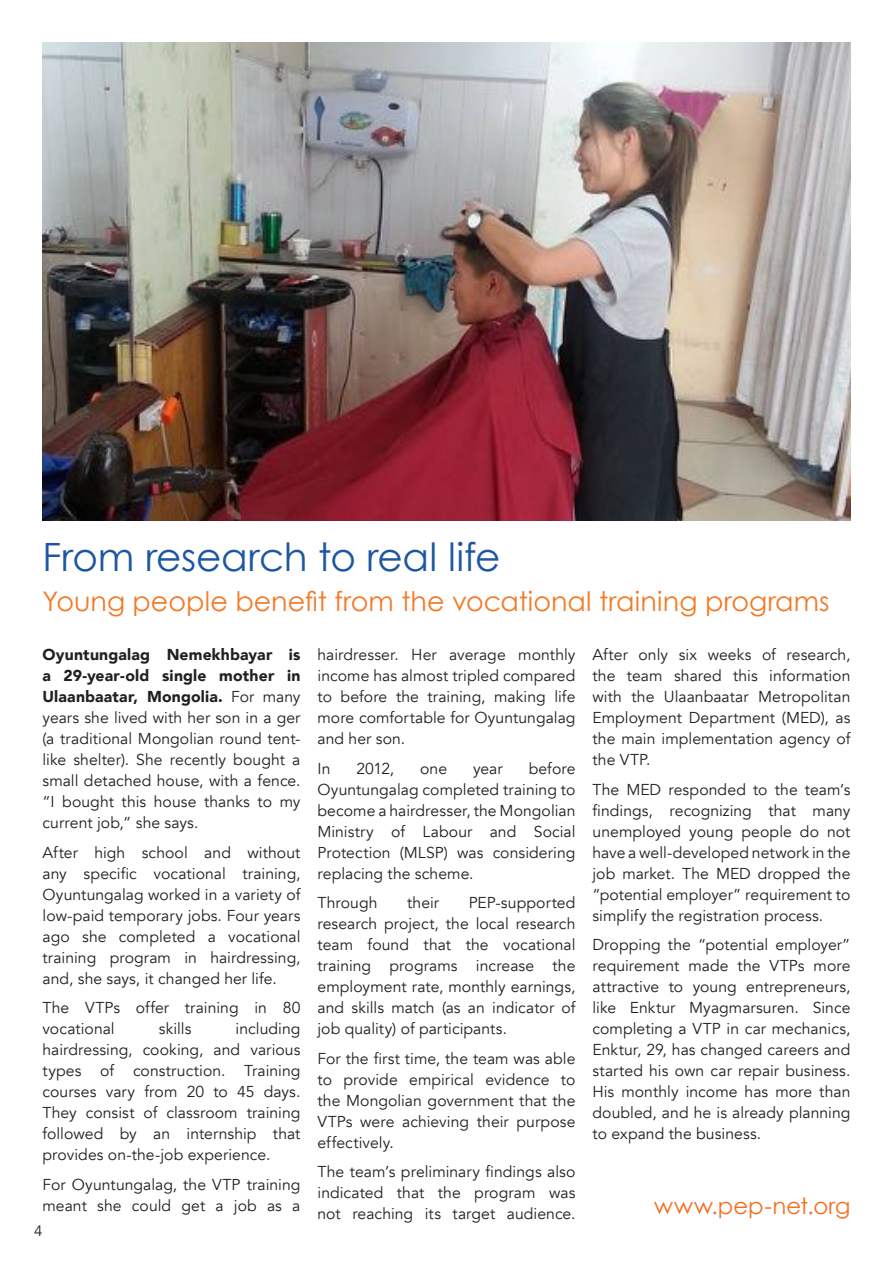
<style>
.page{position:relative;width:893px;height:1263px;background:#fff}
.page>*{position:absolute;margin:0;border:0;box-sizing:border-box;transform-origin:0 0}
.t1{font:39px "Century Gothic";letter-spacing:-.01em;color:#1d56a2}
.t2{font:27px "Century Gothic";color:#f47925}
.t3{font:22.5px "Century Gothic";color:#f36f21}
.t4{font:15.75px/21px "Avenir";letter-spacing:.005em;color:#231f20;text-align:justify}
.t5{font:15px "Avenir";color:#231f20}
.s1{font-weight:900}
</style>
<div class="page">
<img style="left:43px;top:43px;width:807px;height:478px">
<h1 class="t1" style="left:43px;top:532px;width:459px">From research to real life</h1>
<h2 class="t2" style="left:43px;top:584px;width:789px">Young people benefit from the vocational training programs</h2>
<p class="t4" style="left:43px;top:644px;width:259px"><span class="s1">Oyuntungalag Nemekhbayar is a 29-year-old single mother in Ulaanbaatar, Mongolia.</span> For many years she lived with her son in a ger (a traditional Mongolian round tent&shy;like shelter). She recently bought a small detached house, with a fence. “I bought this house thanks to my current job,” she says.</p>
<p class="t4" style="left:43px;top:842px;width:259px">After high school and without any specific vocational training, Oyuntungalag worked in a variety of low-paid temporary jobs. Four years ago she completed a vocational training program in hairdressing, and, she says, it changed her life.</p>
<p class="t4" style="left:43px;top:997px;width:259px">The VTPs offer training in 80 vocational</p>
<p class="t4" style="left:43px;top:1018px;width:259px;text-indent:193px">including hairdressing, cooking, and various types of construction. Training courses vary from 20 to 45 days.<br>They consist of classroom training followed by an internship that provides on-the-job experience.</p>
<p class="t4" style="left:43px;top:1174px;width:259px">For Oyuntungalag, the VTP training meant she could get a job as a</p>
<p class="t4" style="left:159px;top:1018px;width:34px">skills</p>
<p class="t5" style="left:34px;top:1221px;width:10px">4</p>
<p class="t4" style="left:317px;top:644px;width:259px">hairdresser. Her average monthly income has almost tripled compared to before the training, making life more comfortable for Oyuntungalag and her son.</p>
<p class="t4" style="left:317px;top:758px;width:14px">In</p>
<p class="t4" style="left:356px;top:758px;width:39px">2012,</p>
<p class="t4" style="left:420px;top:758px;width:29px">one</p>
<p class="t4" style="left:473px;top:758px;width:31px">year</p>
<p class="t4" style="left:317px;top:758px;width:259px;text-indent:211px">before Oyuntungalag completed training to become a hairdresser, the Mongolian Ministry of Labour and Social Protection (MLSP) was considering replacing the scheme.</p>
<p class="t4" style="left:317px;top:892px;width:61px">Through</p>
<p class="t4" style="left:407px;top:892px;width:33px">their</p>
<p class="t4" style="left:317px;top:892px;width:259px;text-indent:151px">PEP-supported research project, the local research team found that the vocational training programs increase the employment rate, monthly earnings, and skills match (as an indicator of job quality) of participants.</p>
<p class="t4" style="left:317px;top:1048px;width:259px">For the first time, the team was able to provide empirical evidence to the Mongolian government that the VTPs were achieving their purpose effectively.</p>
<p class="t4" style="left:317px;top:1161px;width:259px">The team’s preliminary findings also indicated that the program was not reaching its target audience.</p>
<p class="t4" style="left:592px;top:644px;width:259px">After only six weeks of research, the team shared this information with the Ulaanbaatar Metropolitan Employment Department (MED), as the main implementation agency of the VTP.</p>
<p class="t4" style="left:592px;top:779px;width:259px">The MED responded to the team’s findings, recognizing that many unemployed young people do not have a well-developed network in the job market. The MED dropped the “potential employer” requirement to simplify the registration process.</p>
<p class="t4" style="left:592px;top:934px;width:259px">Dropping the “potential employer” requirement made the VTPs more attractive to young entrepreneurs, like Enktur Myagmarsuren. Since completing a VTP in car mechanics, Enktur, 29, has changed careers and started his own car repair business.<br>His monthly income has more than doubled, and he is already planning to expand the business.</p>
<h3 class="t3" style="left:654px;top:1191px;width:198px">www.pep-net.org</h3>
</div>
